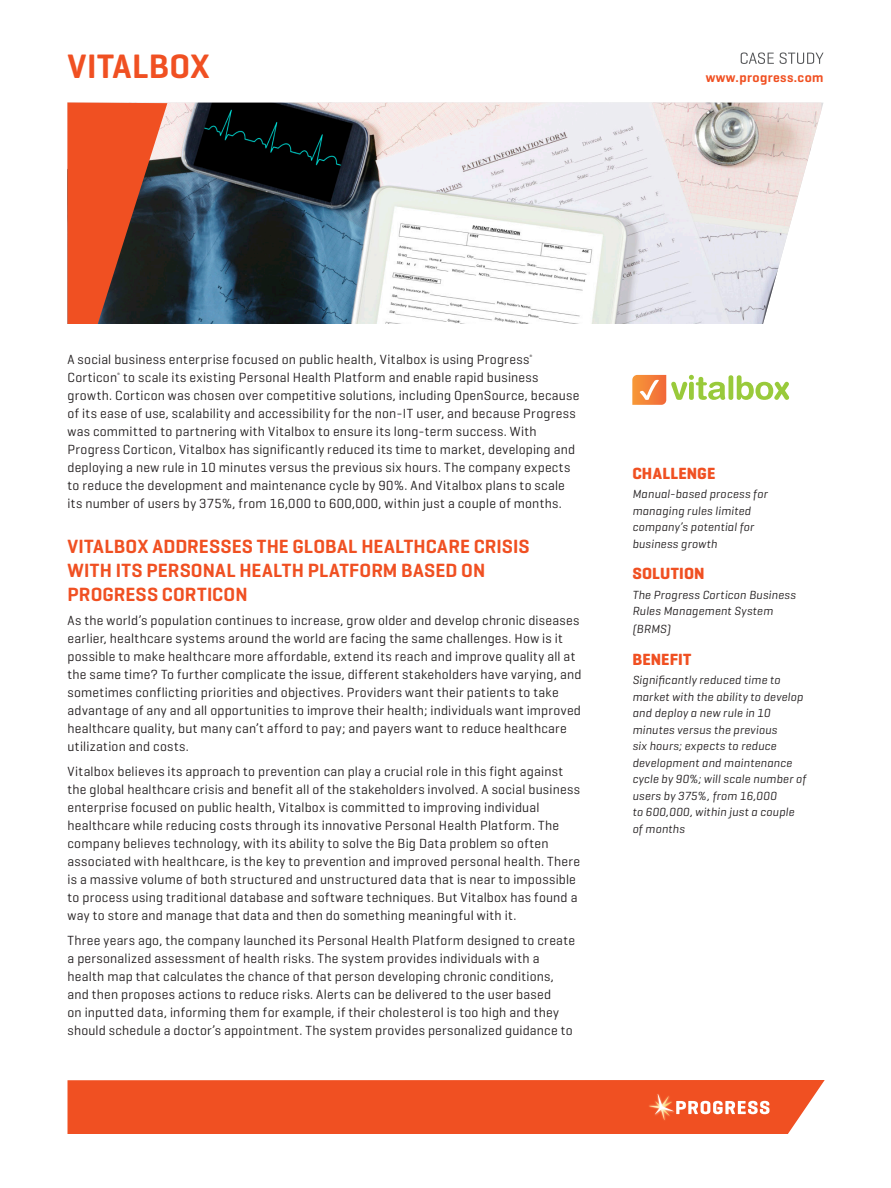
<style>
.page{position:relative;width:891px;height:1188px;background:#fff}
.page>*{position:absolute;margin:0;border:0;box-sizing:border-box;transform-origin:0 0}
.customer_name{font:600 34.5px "Geogrotesque";letter-spacing:.01em;color:#f05022}
.Sub_Head_-_A{font:600 19.5px/24px "Geogrotesque";letter-spacing:.005em;color:#f05022}
.Sidebar_Head{font:700 16.5px "Geogrotesque";letter-spacing:.005em;color:#f05022}
.Body_Text{font:13.5px/18px "Geogrotesque";letter-spacing:.02em;color:#231f20}
.t1{font:600 13.5px "Geogrotesque";letter-spacing:.03em;color:#f05022}
.Sidebar_Italic_Body{font:italic 12px/16.5px "Geogrotesque";letter-spacing:.02em;color:#231f20}
.Body_Text-2{font:4.8px "Geogrotesque";color:#231f20}
</style>
<div class="page">
<div style="left:68px;top:1080px;width:757px;height:54px;background:#f05022"></div>
<svg style="left:741px;top:52px;width:83px;height:12px"></svg>
<img style="left:167px;top:103px;width:654px;height:221px">
<svg style="left:632px;top:375px;width:93px;height:30px"></svg>
<hr style="left:729px;top:375px;width:4px;height:25px;background:#99ca3b;border-radius:2px">
<svg style="left:737px;top:375px;width:52px;height:25px"></svg>
<svg style="left:68px;top:103px;width:99px;height:221px;background:#ab4527"></svg>
<p class="customer_name" style="left:68px;top:45px;width:144px">VITALBOX</p>
<p class="t1" style="left:706px;top:69px;width:119px">www.progress.com</p>
<p class="Body_Text" style="left:68px;top:350px;width:463px">A social business enterprise focused on public health, Vitalbox is using Progress</p>
<p class="Body_Text-2" style="left:530px;top:353px;width:4px">®</p>
<p class="Body_Text" style="left:68px;top:368px;width:51px">Corticon</p>
<p class="Body_Text-2" style="left:117px;top:371px;width:4px">®</p>
<p class="Body_Text" style="left:68px;top:368px;width:513px;text-indent:56px">to scale its existing Personal Health Platform and enable rapid business growth. Corticon was chosen over competitive solutions, including OpenSource, because of its ease of use, scalability and accessibility for the non-IT user, and because Progress was committed to partnering with Vitalbox to ensure its long-term success. With Progress Corticon, Vitalbox has significantly reduced its time to market, developing and deploying a new rule in 10 minutes versus the previous six hours. The company expects to reduce the development and maintenance cycle by 90%. And Vitalbox plans to scale its number of users by 375%, from 16,000 to 600,000, within just a couple of months.</p>
<p class="Sub_Head_-_A" style="left:68px;top:534px;width:464px">VITALBOX ADDRESSES THE GLOBAL HEALTHCARE CRISIS<br>WITH ITS PERSONAL HEALTH PLATFORM BASED ON<br>PROGRESS CORTICON</p>
<p class="Body_Text" style="left:68px;top:611px;width:515px">As the world’s population continues to increase, grow older and develop chronic diseases earlier, healthcare systems around the world are facing the same challenges. How is it possible to make healthcare more affordable, extend its reach and improve quality all at the same time? To further complicate the issue, different stakeholders have varying, and sometimes conflicting priorities and objectives. Providers want their patients to take advantage of any and all opportunities to improve their health; individuals want improved healthcare quality, but many can’t afford to pay; and payers want to reduce healthcare utilization and costs.</p>
<p class="Body_Text" style="left:68px;top:762px;width:514px">Vitalbox believes its approach to prevention can play a crucial role in this fight against the global healthcare crisis and benefit all of the stakeholders involved. A social business enterprise focused on public health, Vitalbox is committed to improving individual healthcare while reducing costs through its innovative Personal Health Platform. The company believes technology, with its ability to solve the Big Data problem so often associated with healthcare, is the key to prevention and improved personal health. There is a massive volume of both structured and unstructured data that is near to impossible to process using traditional database and software techniques. But Vitalbox has found a way to store and manage that data and then do something meaningful with it.</p>
<p class="Body_Text" style="left:68px;top:931px;width:509px">Three years ago, the company launched its Personal Health Platform designed to create a personalized assessment of health risks. The system provides individuals with a health map that calculates the chance of that person developing chronic conditions, and then proposes actions to reduce risks. Alerts can be delivered to the user based<br>on inputted data, informing them for example, if their cholesterol is too high and they should schedule a doctor’s appointment. The system provides personalized guidance to</p>
<p class="Sidebar_Head" style="left:632px;top:463px;width:85px">CHALLENGE</p>
<p class="Sidebar_Italic_Body" style="left:632px;top:486px;width:137px">Manual-based process for managing rules limited company’s potential for business growth</p>
<p class="Sidebar_Head" style="left:632px;top:564px;width:74px">SOLUTION</p>
<p class="Sidebar_Italic_Body" style="left:632px;top:586px;width:165px">The Progress Corticon Business<br>Rules Management System</p>
<p class="Sidebar_Italic_Body" style="left:632px;top:621px;width:40px">(BRMS)</p>
<p class="Sidebar_Head" style="left:632px;top:649px;width:61px">BENEFIT</p>
<p class="Sidebar_Italic_Body" style="left:632px;top:672px;width:175px">Significantly reduced time to market with the ability to develop and deploy a new rule in 10 minutes versus the previous<br>six hours; expects to reduce development and maintenance cycle by 90%; will scale number of users by 375%, from 16,000<br>to 600,000, within just a couple of months</p>
</div>
